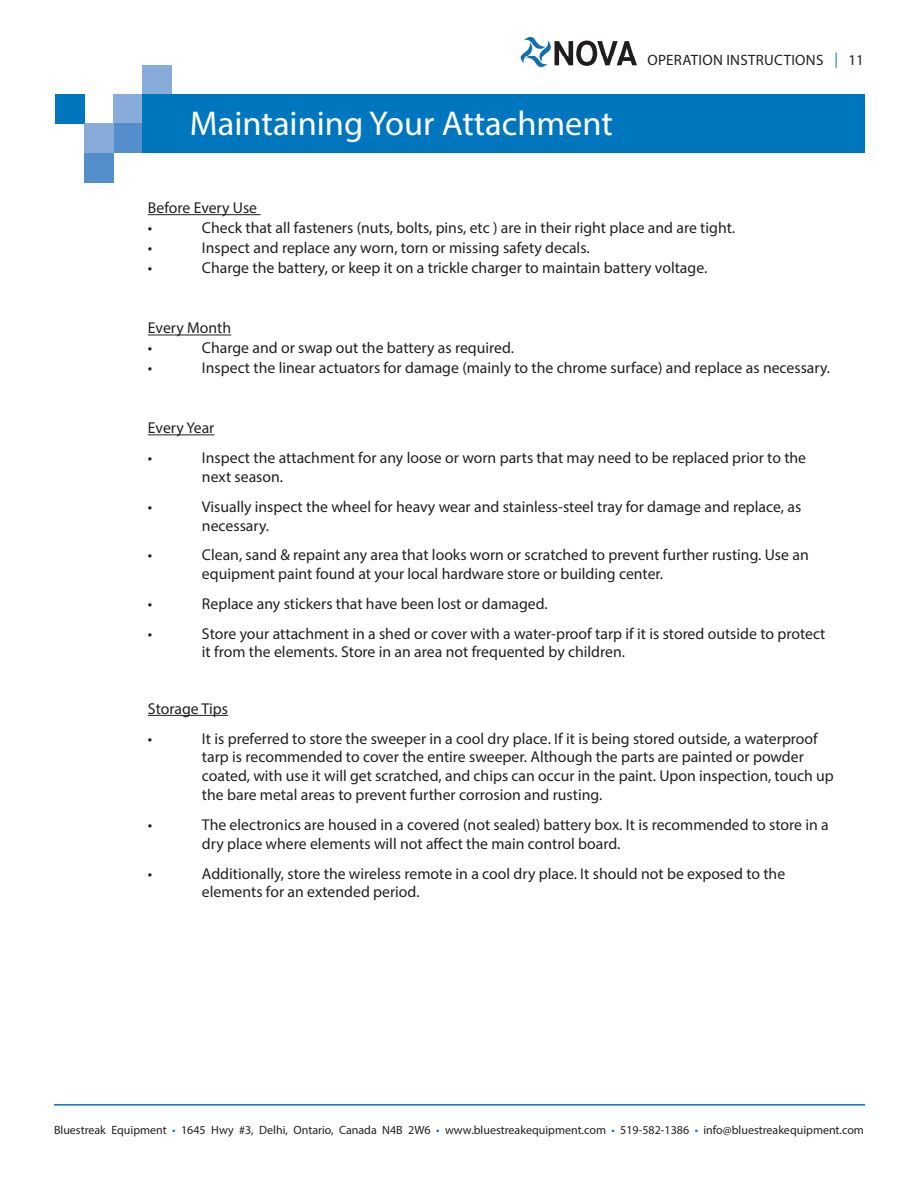
<style>
.page{position:relative;width:918px;height:1188px;background:#fff}
.page>*{position:absolute;margin:0;border:0;box-sizing:border-box;transform-origin:0 0}
.t1{font:34.5px "Myriad Pro";color:#fff}
.t2{font:15.75px/18.9px "Myriad Pro";color:#231f20}
.t3{font:15px "Myriad Pro";letter-spacing:.02em;color:#231f20}
.t4{font:12px "Myriad Pro";color:#231f20}
.s1{color:#0076be}
</style>
<div class="page">
<hr style="left:54px;top:1104px;width:811px;height:2px;background:#0076be">
<img style="left:520px;top:36px;width:117px;height:32px">
<div style="left:55px;top:95px;width:29px;height:29px;background:#0076be"></div>
<div style="left:113px;top:95px;width:30px;height:29px;background:#88acd9"></div>
<div style="left:113px;top:124px;width:30px;height:29px;background:#538dca"></div>
<div style="left:84px;top:124px;width:29px;height:29px;background:#88acd9"></div>
<div style="left:84px;top:153px;width:29px;height:29px;background:#538dca"></div>
<div style="left:143px;top:65px;width:29px;height:30px;background:#88acd9"></div>
<div style="left:143px;top:95px;width:722px;height:58px;background:#0076be"></div>
<hr style="left:148px;top:214px;width:113px;height:1px;background:#231f20">
<hr style="left:148px;top:335px;width:83px;height:1px;background:#231f20">
<hr style="left:148px;top:434px;width:66px;height:1px;background:#231f20">
<hr style="left:148px;top:715px;width:80px;height:1px;background:#231f20">
<h1 class="t1" style="left:190px;top:102px;width:425px">Maintaining Your Attachment</h1>
<p class="t3" style="left:647px;top:51px;width:218px">OPERATION INSTRUCTIONS <span class="s1">|</span> 11</p>
<p class="t2" style="left:148px;top:198px;width:111px;line-height:19.8px">Before Every Use •</p>
<p class="t2" style="left:202px;top:218px;width:535px">Check that all fasteners (nuts, bolts, pins, etc ) are in their right place and are tight.</p>
<p class="t2" style="left:148px;top:238px;width:6px">•</p>
<p class="t2" style="left:202px;top:238px;width:389px">Inspect and replace any worn, torn or missing safety decals.</p>
<p class="t2" style="left:148px;top:258px;width:6px">•</p>
<p class="t2" style="left:202px;top:258px;width:507px">Charge the battery, or keep it on a trickle charger to maintain battery voltage.</p>
<p class="t2" style="left:148px;top:318px;width:85px;line-height:19.8px">Every Month •</p>
<p class="t2" style="left:202px;top:338px;width:314px">Charge and or swap out the battery as required.</p>
<p class="t2" style="left:148px;top:358px;width:6px">•</p>
<p class="t2" style="left:202px;top:358px;width:630px">Inspect the linear actuators for damage (mainly to the chrome surface) and replace as necessary.</p>
<p class="t2" style="left:148px;top:413px;width:68px;line-height:29.7px">Every Year •</p>
<p class="t2" style="left:202px;top:448px;width:606px">Inspect the attachment for any loose or worn parts that may need to be replaced prior to the next season.</p>
<p class="t2" style="left:148px;top:497px;width:6px">•</p>
<p class="t2" style="left:202px;top:497px;width:601px">Visually inspect the wheel for heavy wear and stainless-steel tray for damage and replace, as necessary.</p>
<p class="t2" style="left:148px;top:545px;width:6px">•</p>
<p class="t2" style="left:202px;top:545px;width:608px">Clean, sand &amp; repaint any area that looks worn or scratched to prevent further rusting. Use an equipment paint found at your local hardware store or building center.</p>
<p class="t2" style="left:148px;top:594px;width:6px">•</p>
<p class="t2" style="left:202px;top:594px;width:347px">Replace any stickers that have been lost or damaged.</p>
<p class="t2" style="left:148px;top:624px;width:6px">•</p>
<p class="t2" style="left:202px;top:624px;width:625px">Store your attachment in a shed or cover with a water-proof tarp if it is stored outside to protect it from the elements. Store in an area not frequented by children.</p>
<p class="t2" style="left:148px;top:693px;width:82px;line-height:29.7px">Storage Tips •</p>
<p class="t2" style="left:202px;top:729px;width:633px">It is preferred to store the sweeper in a cool dry place. If it is being stored outside, a waterproof tarp is recommended to cover the entire sweeper. Although the parts are painted or powder coated, with use it will get scratched, and chips can occur in the paint. Upon inspection, touch up the bare metal areas to prevent further corrosion and rusting.</p>
<p class="t2" style="left:148px;top:815px;width:6px">•</p>
<p class="t2" style="left:202px;top:815px;width:628px">The electronics are housed in a covered (not sealed) battery box. It is recommended to store in a dry place where elements will not affect the main control board.</p>
<p class="t2" style="left:148px;top:864px;width:6px">•</p>
<p class="t2" style="left:202px;top:864px;width:585px">Additionally, store the wireless remote in a cool dry place. It should not be exposed to the elements for an extended period.</p>
<p class="t4" style="left:54px;top:1123px;width:811px">Bluestreak Equipment <span class="s1">•</span> 1645 Hwy #3, Delhi, Ontario, Canada N4B 2W6 <span class="s1">•</span> www.bluestreakequipment.com <span class="s1">•</span> 519-582-1386 <span class="s1">•</span> info@bluestreakequipment.com</p>
</div>
